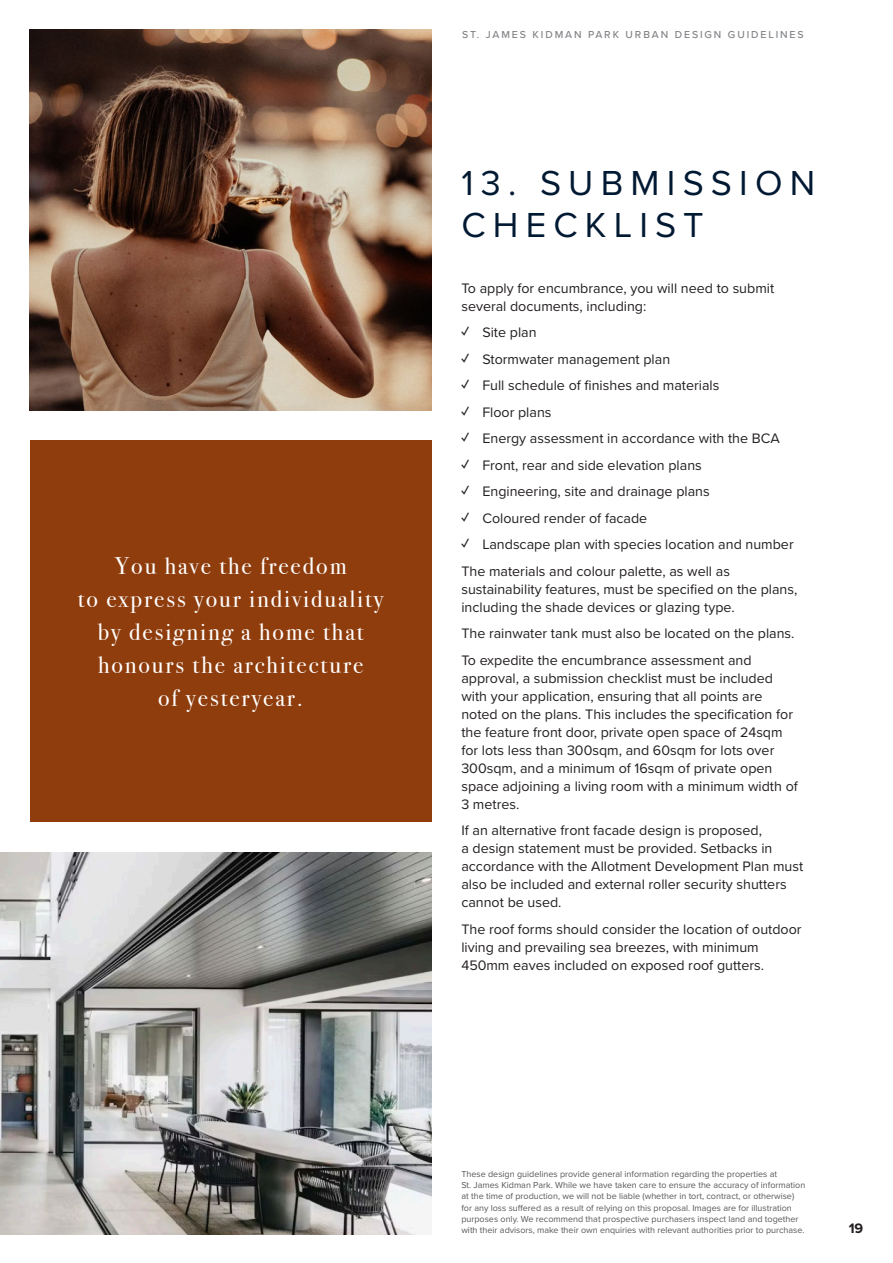
<style>
.page{position:relative;width:893px;height:1263px;background:#fff}
.page>*{position:absolute;margin:0;border:0;box-sizing:border-box;transform-origin:0 0}
.t1{font:36px/42px "Proxima Nova";letter-spacing:.2em;color:#001932}
.t2{font:24px/33px "Bodoni Svty Two ITCTT";letter-spacing:.08em;color:#fff;text-align:center}
.secondary_heading{font:14.25px/18px "Proxima Nova";color:#231f20}
.t3{font:700 14.25px "Proxima Nova";color:#231f20}
.primary_heading{font:500 10.5px "Proxima Nova";letter-spacing:.18em;color:#808285}
.t4{font:9px/11.2px "Proxima Nova";color:#57585a}
.s1{font-weight:700}
</style>
<div class="page">
<img style="left:30px;top:30px;width:402px;height:381px">
<img style="left:0;top:852px;width:432px;height:382px">
<div style="left:30px;top:441px;width:402px;height:381px;background:#8f3d0d"></div>
<p class="t2" style="left:78px;top:547px;width:307px">You have the freedom<br>to express your individuality by designing a home that honours the architecture<br>of yesteryear.</p>
<p class="primary_heading" style="left:462px;top:27px;width:343px">ST. JAMES KIDMAN PARK URBAN DESIGN GUIDELINES</p>
<p class="t1" style="left:461px;top:160px;width:355px">13. SUBMISSION<br>CHECKLIST</p>
<p class="secondary_heading" style="left:461px;top:278px;width:314px">To apply for encumbrance, you will need to submit several documents, including:</p>
<p class="secondary_heading" style="left:461px;top:323px;width:77px"><span class="s1">✓</span> Site plan</p>
<p class="secondary_heading" style="left:461px;top:349px;width:210px"><span class="s1">✓</span> Stormwater management plan</p>
<p class="secondary_heading" style="left:461px;top:376px;width:259px"><span class="s1">✓</span> Full schedule of finishes and materials</p>
<p class="secondary_heading" style="left:461px;top:402px;width:92px"><span class="s1">✓</span> Floor plans</p>
<p class="secondary_heading" style="left:461px;top:429px;width:320px"><span class="s1">✓</span> Energy assessment in accordance with the BCA</p>
<p class="secondary_heading" style="left:461px;top:455px;width:242px"><span class="s1">✓</span> Front, rear and side elevation plans</p>
<p class="secondary_heading" style="left:461px;top:482px;width:250px"><span class="s1">✓</span> Engineering, site and drainage plans</p>
<p class="secondary_heading" style="left:461px;top:508px;width:187px"><span class="s1">✓</span> Coloured render of facade</p>
<p class="secondary_heading" style="left:461px;top:535px;width:334px"><span class="s1">✓</span> Landscape plan with species location and number</p>
<p class="secondary_heading" style="left:461px;top:561px;width:338px">The materials and colour palette, as well as sustainability features, must be specified on the plans, including the shade devices or glazing type.</p>
<p class="secondary_heading" style="left:461px;top:624px;width:335px">The rainwater tank must also be located on the plans.</p>
<p class="secondary_heading" style="left:461px;top:650px;width:338px">To expedite the encumbrance assessment and approval, a submission checklist must be included with your application, ensuring that all points are noted on the plans. This includes the specification for the feature front door, private open space of 24sqm for lots less than 300sqm, and 60sqm for lots over 300sqm, and a minimum of 16sqm of private open space adjoining a living room with a minimum width of 3 metres.</p>
<p class="secondary_heading" style="left:461px;top:821px;width:343px">If an alternative front facade design is proposed,<br>a design statement must be provided. Setbacks in accordance with the Allotment Development Plan must also be included and external roller security shutters cannot be used.</p>
<p class="secondary_heading" style="left:461px;top:919px;width:342px">The roof forms should consider the location of outdoor living and prevailing sea breezes, with minimum<br>450mm eaves included on exposed roof gutters.</p>
<p class="t4" style="left:461px;top:1168px;width:345px">These design guidelines provide general information regarding the properties at<br>St. James Kidman Park. While we have taken care to ensure the accuracy of information at the time of production, we will not be liable (whether in tort, contract, or otherwise) for any loss suffered as a result of relying on this proposal. Images are for illustration purposes only. We recommend that prospective purchasers inspect land and together with their advisors, make their own enquiries with relevant authorities prior to purchase.</p>
<p class="t3" style="left:849px;top:1218px;width:16px">19</p>
</div>
